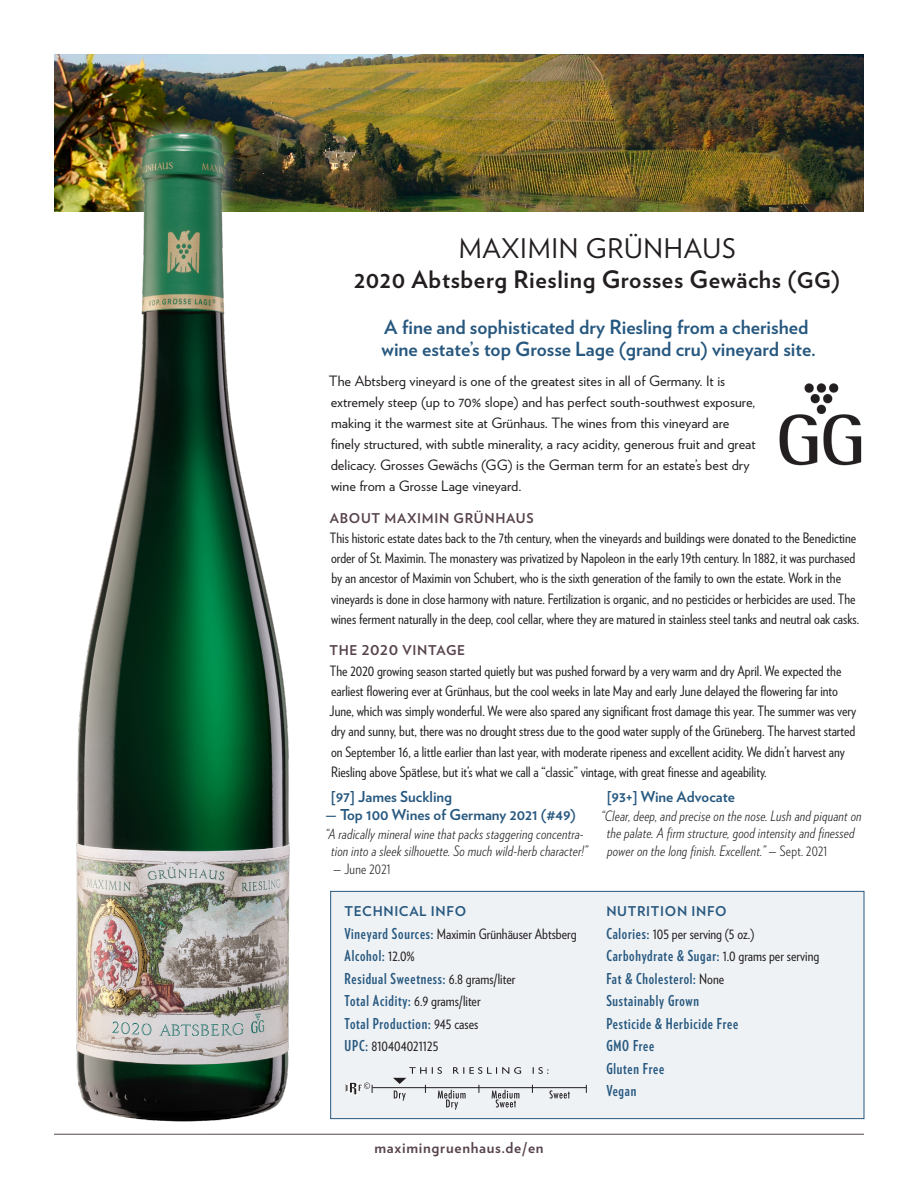
<style>
.page{position:relative;width:918px;height:1188px;background:#fff}
.page>*{position:absolute;margin:0;border:0;box-sizing:border-box;transform-origin:0 0}
.HD_1-V{font:27px "Verlag";letter-spacing:.025em;color:#231f20}
.HD_1A-V{font:700 24px "Verlag";letter-spacing:.025em;color:#231f20}
.Subhead_Description{font:700 19.5px/22.5px "Verlag";color:#27587f}
.Tech_Info_Bullets{font:700 15px "Verlag Compressed";letter-spacing:.05em;color:#27587f}
.Publication_Name{font:700 15px "Verlag";color:#27587f}
.t1{font:700 15px "Verlag";letter-spacing:.05em;color:#57434d}
.Text-Verlag_Condense{font:14.25px/20.2px "Verlag Condensed";color:#231f20}
.Text-Verlag{font:14.25px/21px "Verlag";color:#231f20}
.Review_Text{font:italic 300 14.25px/17.2px "Verlag Condensed";letter-spacing:.015em;color:#231f20;text-align:center}
.Tech_Info_Bullets-2{font:14.25px "Verlag Condensed";color:#231f20}
.Review_Text-2{font:300 14.25px "Verlag Condensed";letter-spacing:.015em;color:#231f20}
.subhd_1{font:700 13.5px "Verlag";letter-spacing:.05em;color:#57434d}
.Subhead-Tech_Info{font:700 13.5px "Verlag";letter-spacing:.05em;color:#27587f}
.s1{font-family:"Verlag Bold SC900";font-weight:400;font-size:21.6px}
.s2{font-style:normal}
.s3{font-family:"Verlag Compressed";font-weight:700;font-size:15px;color:#27587f}
.s4{font-family:"Verlag Condensed";font-weight:400;font-size:14.25px;color:#231f20}
</style>
<div class="page">
<hr style="left:54px;top:1134px;width:810px;height:1px;background:#57434d">
<div style="left:331px;top:891px;width:533px;height:228px;background:#eff2f5"></div>
<div style="left:330px;top:891px;width:534px;height:228px;border:1px solid #27587f"></div>
<svg style="left:346px;top:1082px;width:27px;height:13px"></svg>
<hr style="left:372px;top:1087px;width:215px;height:1px;background:#231f20">
<svg style="left:393px;top:1067px;width:177px;height:43px"></svg>
<img style="left:54px;top:54px;width:810px;height:158px">
<img style="left:779px;top:383px;width:83px;height:83px">
<div style="left:61px;top:116px;width:244px;height:1022px;background:#fff"></div>
<img style="left:72px;top:120px;width:222px;height:1002px">
<p class="HD_1-V" style="left:459px;top:228px;width:278px">MAXIMIN GRÜNHAUS</p>
<p class="HD_1A-V" style="left:354px;top:260px;width:488px">2020 Abtsberg Riesling Grosses Gewächs (<span class="s1">gg</span>)</p>
<p class="Subhead_Description" style="left:382px;top:314px;width:436px">A fine and sophisticated dry Riesling from a cherished wine estate’s top Grosse Lage (grand cru) vineyard site.</p>
<p class="Text-Verlag" style="left:329px;top:370px;width:428px">The Abtsberg vineyard is one of the greatest sites in all of Germany. It is extremely steep (up to 70% slope) and has perfect south-southwest exposure, making it the warmest site at Grünhaus. The wines from this vineyard are finely structured, with subtle minerality, a racy acidity, generous fruit and great delicacy. Grosses Gewächs (GG) is the German term for an estate’s best dry wine from a Grosse Lage vineyard.</p>
<p class="subhd_1" style="left:330px;top:507px;width:205px">ABOUT MAXIMIN GRÜNHAUS</p>
<p class="Text-Verlag_Condense" style="left:330px;top:527px;width:531px">This historic estate dates back to the 7th century, when the vineyards and buildings were donated to the Benedictine order of St. Maximin. The monastery was privatized by Napoleon in the early 19th century. In 1882, it was purchased by an ancestor of Maximin von Schubert, who is the sixth generation of the family to own the estate. Work in the vineyards is done in close harmony with nature. Fertilization is organic, and no pesticides or herbicides are used. The wines ferment naturally in the deep, cool cellar, where they are matured in stainless steel tanks and neutral oak casks.</p>
<p class="subhd_1" style="left:329px;top:640px;width:137px">THE 2020 VINTAGE</p>
<p class="Text-Verlag_Condense" style="left:330px;top:660px;width:528px">The 2020 growing season started quietly but was pushed forward by a very warm and dry April. We expected the earliest flowering ever at Grünhaus, but the cool weeks in late May and early June delayed the flowering far into June, which was simply wonderful. We were also spared any significant frost damage this year. The summer was very dry and sunny, but, there was no drought stress due to the good water supply of the Grüneberg. The harvest started on September 16, a little earlier than last year, with moderate ripeness and excellent acidity. We didn’t harvest any Riesling above Spätlese, but it’s what we call a “classic” vintage, with great finesse and ageability.</p>
<p class="Publication_Name" style="left:331px;top:785px;width:123px">[97] James Suckling</p>
<p class="Publication_Name" style="left:326px;top:803px;width:252px">— Top 100 Wines of Germany 2021 (#49)</p>
<p class="Review_Text" style="left:325px;top:825px;width:264px">“A radically mineral wine that packs staggering concentra&shy;tion into a sleek silhouette. So much wild-herb character!”</p>
<p class="Review_Text-2" style="left:333px;top:860px;width:59px">— June 2021</p>
<p class="Publication_Name" style="left:607px;top:785px;width:130px">[93+] Wine Advocate</p>
<p class="Review_Text" style="left:607px;top:807px;width:256px;text-align:left;text-indent:-6px">“Clear, deep, and precise on the nose. Lush and piquant on the palate. A firm structure, good intensity and finessed power on the long finish. Excellent.” <span class="s2">— Sept. 2021</span></p>
<p class="Subhead-Tech_Info" style="left:345px;top:901px;width:123px">TECHNICAL INFO</p>
<p class="Tech_Info_Bullets-2" style="left:345px;top:923px;width:234px"><span class="s3">Vineyard Sources:</span> Maximin Grünhäuser Abtsberg</p>
<p class="Tech_Info_Bullets" style="left:345px;top:945px;width:72px">Alcohol: <span class="s4">12.0%</span></p>
<p class="Tech_Info_Bullets" style="left:345px;top:967px;width:172px">Residual Sweetness: <span class="s4">6.8 grams/liter</span></p>
<p class="Tech_Info_Bullets-2" style="left:345px;top:991px;width:138px"><span class="s3">Total Acidity:</span> 6.9 grams/liter</p>
<p class="Tech_Info_Bullets" style="left:345px;top:1012px;width:135px">Total Production: <span class="s4">945 cases</span></p>
<p class="Tech_Info_Bullets-2" style="left:345px;top:1036px;width:95px"><span class="s3">UPC:</span> 810404021125</p>
<p class="t1" style="left:374px;top:1135px;width:171px">maximingruenhaus.de/en</p>
<p class="Subhead-Tech_Info" style="left:606px;top:901px;width:122px">NUTRITION INFO</p>
<p class="Tech_Info_Bullets-2" style="left:606px;top:923px;width:150px"><span class="s3">Calories:</span> 105 per serving (5 oz.)</p>
<p class="Tech_Info_Bullets" style="left:606px;top:945px;width:214px">Carbohydrate &amp; Sugar: <span class="s4">1.0 grams per serving</span></p>
<p class="Tech_Info_Bullets" style="left:606px;top:967px;width:119px">Fat &amp; Cholesterol: <span class="s4">None</span></p>
<p class="Tech_Info_Bullets" style="left:606px;top:990px;width:94px">Sustainably Grown</p>
<p class="Tech_Info_Bullets" style="left:606px;top:1012px;width:133px">Pesticide &amp; Herbicide Free</p>
<p class="Tech_Info_Bullets" style="left:606px;top:1035px;width:49px">GMO Free</p>
<p class="Tech_Info_Bullets" style="left:606px;top:1057px;width:59px">Gluten Free</p>
<p class="Tech_Info_Bullets" style="left:606px;top:1080px;width:31px">Vegan</p>
</div>
